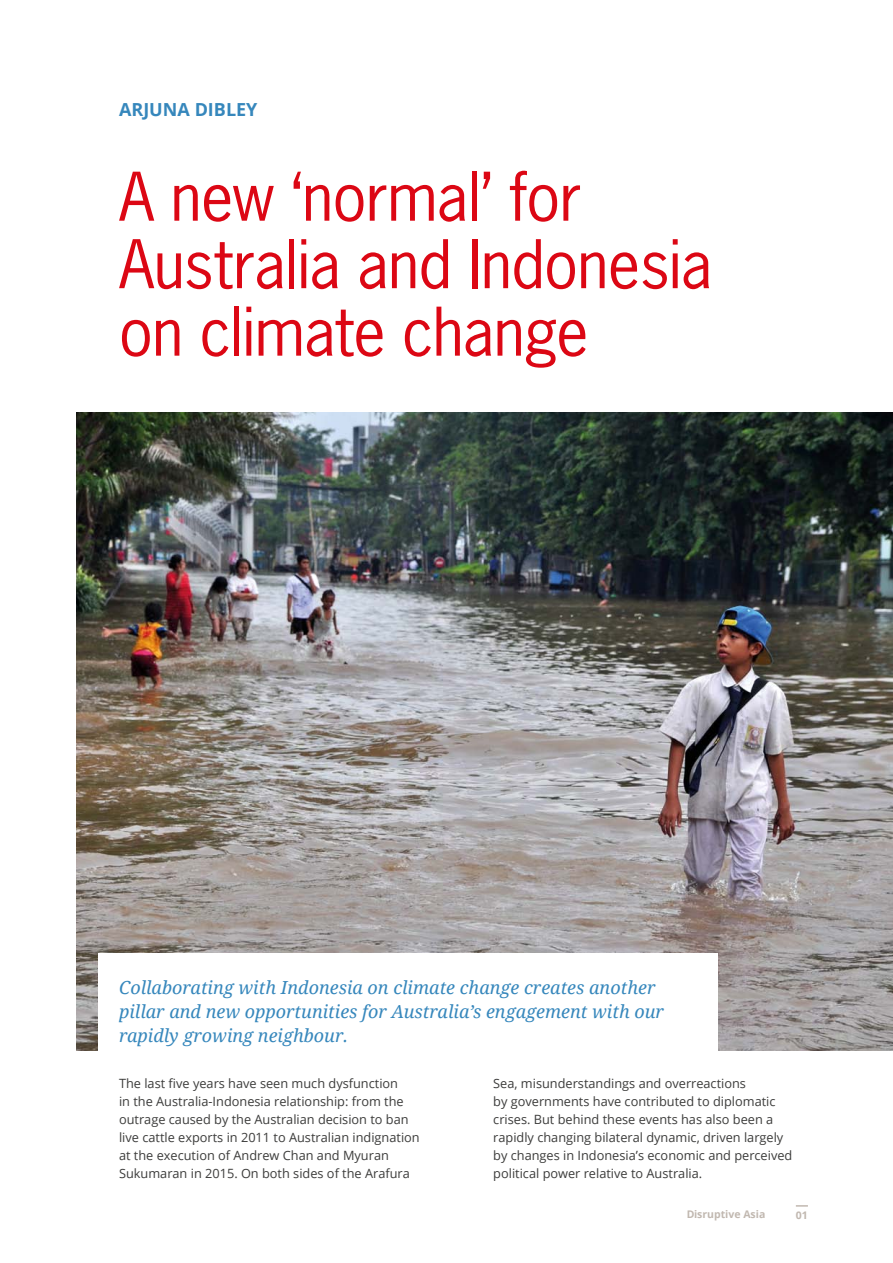
<style>
.page{position:relative;width:893px;height:1263px;background:#fff}
.page>*{position:absolute;margin:0;border:0;box-sizing:border-box;transform-origin:0 0}
.t1{font:63px/67.5px "News Gothic";letter-spacing:-.01em;color:#dc0714}
.t2{font:italic 18px/24px "Noto Serif";color:#3687bc}
.t3{font:700 18px "Open Sans";color:#3687bc}
.t4{font:12.75px/18px "Open Sans";color:#3c3c3b}
.t5{font:700 10.5px "Open Sans";color:#c1b8b0}
</style>
<div class="page">
<img style="left:77px;top:412px;width:816px;height:638px">
<div style="left:98px;top:953px;width:620px;height:125px;background:#fff"></div>
<svg style="left:796px;top:1205px;width:12px;height:1px"></svg>
<h2 class="t3" style="left:119px;top:97px;width:140px">ARJUNA DIBLEY</h2>
<h1 class="t1" style="left:119px;top:163px;width:595px">A new ‘normal’ for<br>Australia and Indonesia on climate change</h1>
<h2 class="t2" style="left:119px;top:975px;width:546px">Collaborating with Indonesia on climate change creates another pillar and new opportunities for Australia’s engagement with our rapidly growing neighbour.</h2>
<p class="t4" style="left:119px;top:1074px;width:302px">The last five years have seen much dysfunction<br>in the Australia-Indonesia relationship: from the outrage caused by the Australian decision to ban live cattle exports in 2011 to Australian indignation at the execution of Andrew Chan and Myuran Sukumaran in 2015. On both sides of the Arafura</p>
<p class="t4" style="left:493px;top:1074px;width:301px">Sea, misunderstandings and overreactions<br>by governments have contributed to diplomatic crises. But behind these events has also been a rapidly changing bilateral dynamic, driven largely by changes in Indonesia’s economic and perceived political power relative to Australia.</p>
<p class="t5" style="left:686px;top:1207px;width:81px">Disruptive Asia</p>
<p class="t5" style="left:796px;top:1208px;width:13px">01</p>
</div>
